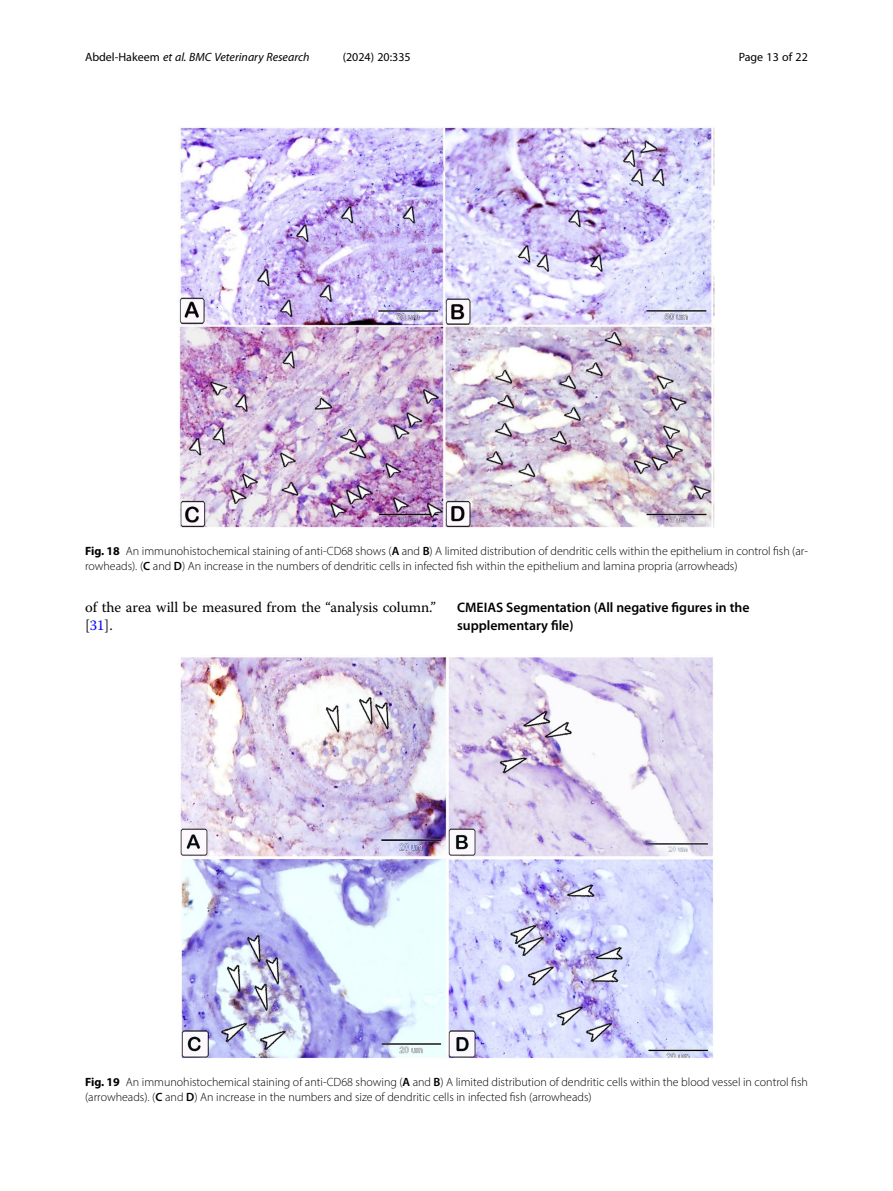
<style>
.page{position:relative;width:893px;height:1191px;background:#fff}
.page>*{position:absolute;margin:0;border:0;box-sizing:border-box;transform-origin:0 0}
.Body_Text_Indent{font:14.7px/18px "Warnock Pro";color:#000}
.Head_2{font:600 13.8px/18px "Myriad Pro";color:#000}
.Figure_Caption{font:300 12px/15px "Myriad Pro";color:#000}
.t1{font:italic 12px "Myriad Pro";color:#000}
.t2{font:12px "Myriad Pro";color:#000}
.s1{font-style:normal}
.s2{font-weight:700}
.s3{font-weight:600}
.s4{color:#00f}
</style>
<div class="page">
<img style="left:180px;top:657px;width:534px;height:402px">
<img style="left:179px;top:126px;width:535px;height:402px">
<p class="t1" style="left:85px;top:50px;width:226px"><span class="s1">Abdel-Hakeem</span> et al. BMC Veterinary Research</p>
<p class="t2" style="left:343px;top:50px;width:70px">(2024) 20:335</p>
<p class="t2" style="left:739px;top:50px;width:71px">Page 13 of 22</p>
<p class="Figure_Caption" style="left:85px;top:544px;width:724px"><span class="s2">Fig. 18</span> An immunohistochemical staining of anti-CD68 shows (<span class="s3">A</span> and <span class="s3">B</span>) A limited distribution of dendritic cells within the epithelium in control fish (ar&shy;rowheads). (<span class="s3">C</span> and <span class="s3">D</span>) An increase in the numbers of dendritic cells in infected fish within the epithelium and lamina propria (arrowheads)</p>
<p class="Body_Text_Indent" style="left:85px;top:598px;width:352px">of the area will be measured from the “analysis column.” [<span class="s4">31</span>].</p>
<p class="Head_2" style="left:457px;top:598px;width:294px">CMEIAS Segmentation (All negative figures in the supplementary file)</p>
<p class="Figure_Caption" style="left:85px;top:1074px;width:724px"><span class="s2">Fig. 19</span> An immunohistochemical staining of anti-CD68 showing (<span class="s3">A</span> and <span class="s3">B</span>) A limited distribution of dendritic cells within the blood vessel in control fish (arrowheads). (<span class="s3">C</span> and <span class="s3">D</span>) An increase in the numbers and size of dendritic cells in infected fish (arrowheads)</p>
</div>
